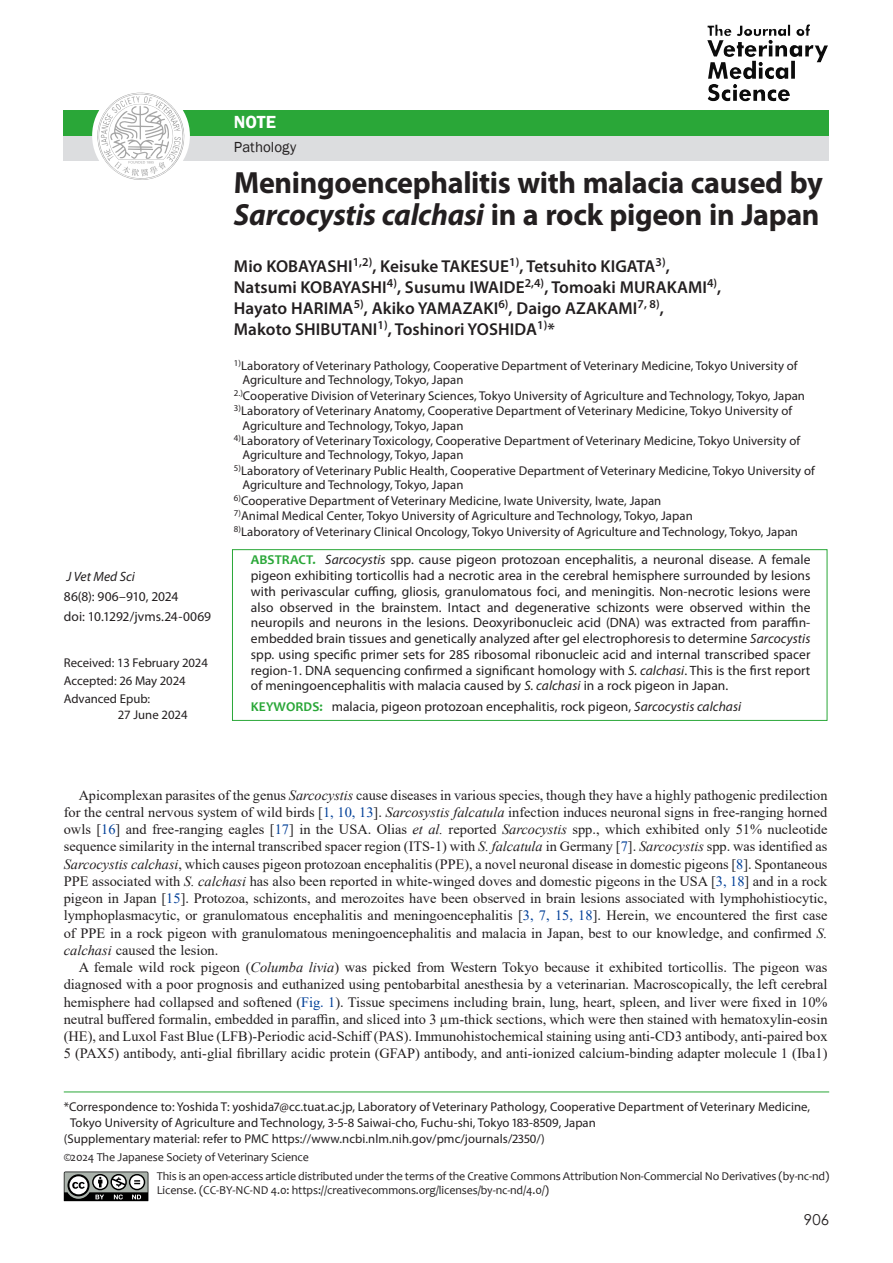
<style>
.page{position:relative;width:893px;height:1263px;background:#fff}
.page>*{position:absolute;margin:0;border:0;box-sizing:border-box;transform-origin:0 0}
.Article_Title{font:700 30.75px/32.2px "Myriad Pro";letter-spacing:-.01em;color:#231f20}
.Article_Type{font:600 18px "Franklin Gothic";color:#fff}
.Authors{font:600 17.25px/21px "Myriad Pro";letter-spacing:.005em;color:#231f20}
.Article_SubType{font:15px "Franklin Gothic";color:#231f20}
.t1{font:15px "Century Gothic";color:#231f20}
.Paragraph{font:14.25px/17.2px "Times New Roman";color:#231f20;text-align:justify}
.Abstract{font:13.5px/15.8px "Myriad Pro";letter-spacing:.005em;color:#231f20;text-align:justify}
.Keywords{font:13.5px "Myriad Pro";letter-spacing:.005em;color:#231f20}
.Del_Front_Meta{font:13.5px "Myriad Pro";letter-spacing:.005em;color:#231f20}
.Del_Front_Meta-2{font:italic 13.5px "Myriad Pro";color:#231f20}
.Affiliations{font:12.75px/14.2px "Myriad Pro";letter-spacing:.005em;color:#231f20}
.Correspondence{font:12.75px/15.8px "Myriad Pro";letter-spacing:.005em;color:#231f20}
.History{font:12.75px/15.8px "Myriad Pro";color:#231f20}
.Footnote{font:12px/13.5px "Candara";letter-spacing:-.01em;color:#231f20}
.Copyright{font:12px "Candara";letter-spacing:-.01em;color:#231f20}
.s1{font-style:italic}
.s2{font-family:"Candara";font-weight:700;color:#2aa738}
.s3{color:#003f98}
</style>
<div class="page">
<hr style="left:64px;top:1091px;width:765px;height:1px;background:#2aa738">
<div style="left:64px;top:136px;width:765px;height:25px;background:#dcdddf"></div>
<div style="left:64px;top:111px;width:765px;height:25px;background:#2aa738"></div>
<div style="left:92px;top:87px;width:98px;height:97px;background:#fff;border-radius:50%"></div>
<svg style="left:94px;top:92px;width:93px;height:88px"></svg>
<img style="left:707px;top:24px;width:106px;height:33px">
<div style="left:232px;top:549px;width:595px;height:172px;border:1px solid #2aa738"></div>
<svg style="left:64px;top:1171px;width:84px;height:30px"></svg>
<p class="Del_Front_Meta-2" style="left:66px;top:568px;width:70px">J Vet Med Sci</p>
<p class="Del_Front_Meta" style="left:64px;top:588px;width:116px">86(8): 906–910, 2024</p>
<p class="Del_Front_Meta" style="left:64px;top:608px;width:149px">doi: 10.1292/jvms.24-0069</p>
<p class="History" style="left:64px;top:655px;width:146px">Received: 13 February 2024</p>
<p class="History" style="left:64px;top:673px;width:124px">Accepted: 26 May 2024</p>
<p class="History" style="left:118px;top:691px;width:71px;text-indent:-54px">Advanced Epub:<br>27 June 2024</p>
<p class="Article_Type" style="left:234px;top:111px;width:44px">NOTE</p>
<p class="Article_SubType" style="left:234px;top:138px;width:64px">Pathology</p>
<p class="Article_Title" style="left:234px;top:165px;width:591px">Meningoencephalitis with malacia caused by<br><span class="s1">Sarcocystis calchasi</span> in a rock pigeon in Japan</p>
<p class="Authors" style="left:234px;top:255px;width:489px">Mio KOBAYASHI<sup>1,2)</sup>, Keisuke TAKESUE<sup>1)</sup>, Tetsuhito KIGATA<sup>3)</sup>, Natsumi KOBAYASHI<sup>4)</sup>, Susumu IWAIDE<sup>2,4)</sup>, Tomoaki MURAKAMI<sup>4)</sup>, Hayato HARIMA<sup>5)</sup>, Akiko YAMAZAKI<sup>6)</sup>, Daigo AZAKAMI<sup>7,</sup> <sup>8)</sup>, Makoto SHIBUTANI<sup>1)</sup>, Toshinori YOSHIDA<sup>1)</sup>*</p>
<p class="Affiliations" style="left:242px;top:358px;width:557px;text-indent:-9px"><sup>1)</sup>Laboratory of Veterinary Pathology, Cooperative Department of Veterinary Medicine, Tokyo University of<br>Agriculture and Technology, Tokyo, Japan</p>
<p class="Affiliations" style="left:234px;top:388px;width:573px"><sup>2.)</sup>Cooperative Division of Veterinary Sciences, Tokyo University of Agriculture and Technology, Tokyo, Japan</p>
<p class="Affiliations" style="left:242px;top:404px;width:551px;text-indent:-9px"><sup>3)</sup>Laboratory of Veterinary Anatomy, Cooperative Department of Veterinary Medicine, Tokyo University of<br>Agriculture and Technology, Tokyo, Japan</p>
<p class="Affiliations" style="left:242px;top:434px;width:559px;text-indent:-9px"><sup>4)</sup>Laboratory of Veterinary Toxicology, Cooperative Department of Veterinary Medicine, Tokyo University of<br>Agriculture and Technology, Tokyo, Japan</p>
<p class="Affiliations" style="left:242px;top:463px;width:574px;text-indent:-9px"><sup>5)</sup>Laboratory of Veterinary Public Health, Cooperative Department of Veterinary Medicine, Tokyo University of<br>Agriculture and Technology, Tokyo, Japan</p>
<p class="Affiliations" style="left:234px;top:493px;width:429px"><sup>6)</sup>Cooperative Department of Veterinary Medicine, Iwate University, Iwate, Japan</p>
<p class="Affiliations" style="left:234px;top:509px;width:460px"><sup>7)</sup>Animal Medical Center, Tokyo University of Agriculture and Technology, Tokyo, Japan</p>
<p class="Affiliations" style="left:234px;top:524px;width:566px"><sup>8)</sup>Laboratory of Veterinary Clinical Oncology, Tokyo University of Agriculture and Technology, Tokyo, Japan</p>
<p class="Abstract" style="left:251px;top:552px;width:561px"><span class="s2">ABSTRACT.</span> <span class="s1">Sarcocystis</span> spp. cause pigeon protozoan encephalitis, a neuronal disease. A female pigeon exhibiting torticollis had a necrotic area in the cerebral hemisphere surrounded by lesions with perivascular cuffing, gliosis, granulomatous foci, and meningitis. Non-necrotic lesions were also observed in the brainstem. Intact and degenerative schizonts were observed within the neuropils and neurons in the lesions. Deoxyribonucleic acid (DNA) was extracted from paraffin&shy;embedded brain tissues and genetically analyzed after gel electrophoresis to determine <span class="s1">Sarcocystis </span>spp. using specific primer sets for 28S ribosomal ribonucleic acid and internal transcribed spacer region-1. DNA sequencing confirmed a significant homology with <span class="s1">S. calchasi</span>. This is the first report of meningoencephalitis with malacia caused by <span class="s1">S. calchasi</span> in a rock pigeon in Japan.</p>
<p class="Keywords" style="left:251px;top:698px;width:492px"><span class="s2">KEYWORDS:</span> malacia, pigeon protozoan encephalitis, rock pigeon, <span class="s1">Sarcocystis calchasi</span></p>
<p class="Paragraph" style="left:64px;top:786px;width:765px;text-indent:15px">Apicomplexan parasites of the genus <span class="s1">Sarcocystis</span> cause diseases in various species, though they have a highly pathogenic predilection for the central nervous system of wild birds [<span class="s3">1, 10, 13</span>]. <span class="s1">Sarcosystis falcatula</span> infection induces neuronal signs in free-ranging horned owls [<span class="s3">16</span>] and free-ranging eagles [<span class="s3">17</span>] in the USA. Olias <span class="s1">et al.</span> reported <span class="s1">Sarcocystis</span> spp., which exhibited only 51% nucleotide sequence similarity in the internal transcribed spacer region (ITS-1) with <span class="s1">S. falcatula</span> in Germany [<span class="s3">7</span>]. <span class="s1">Sarcocystis</span> spp. was identified as <span class="s1">Sarcocystis calchasi</span>, which causes pigeon protozoan encephalitis (PPE), a novel neuronal disease in domestic pigeons [<span class="s3">8</span>]. Spontaneous PPE associated with <span class="s1">S. calchasi</span> has also been reported in white-winged doves and domestic pigeons in the USA [<span class="s3">3, 18</span>] and in a rock pigeon in Japan [<span class="s3">15</span>]. Protozoa, schizonts, and merozoites have been observed in brain lesions associated with lymphohistiocytic, lymphoplasmacytic, or granulomatous encephalitis and meningoencephalitis [<span class="s3">3, 7, 15, 18</span>]. Herein, we encountered the first case of PPE in a rock pigeon with granulomatous meningoencephalitis and malacia in Japan, best to our knowledge, and confirmed <span class="s1">S. calchasi</span> caused the lesion.</p>
<p class="Paragraph" style="left:64px;top:958px;width:765px;text-indent:15px">A female wild rock pigeon (<span class="s1">Columba livia</span>) was picked from Western Tokyo because it exhibited torticollis. The pigeon was diagnosed with a poor prognosis and euthanized using pentobarbital anesthesia by a veterinarian. Macroscopically, the left cerebral hemisphere had collapsed and softened (<span class="s3">Fig. 1</span>). Tissue specimens including brain, lung, heart, spleen, and liver were fixed in 10% neutral buffered formalin, embedded in paraffin, and sliced into 3 µm-thick sections, which were then stained with hematoxylin-eosin (HE), and Luxol Fast Blue (LFB)-Periodic acid-Schiff (PAS). Immunohistochemical staining using anti-CD3 antibody, anti-paired box 5 (PAX5) antibody, anti-glial fibrillary acidic protein (GFAP) antibody, and anti-ionized calcium-binding adapter molecule 1 (Iba1)</p>
<p class="Correspondence" style="left:70px;top:1099px;width:741px;text-indent:-6px">*Correspondence to: Yoshida T: yoshida7@cc.tuat.ac.jp, Laboratory of Veterinary Pathology, Cooperative Department of Veterinary Medicine,<br>Tokyo University of Agriculture and Technology, 3-5-8 Saiwai-cho, Fuchu-shi, Tokyo 183-8509, Japan</p>
<p class="Correspondence" style="left:64px;top:1130px;width:482px">(Supplementary material: refer to PMC https://www.ncbi.nlm.nih.gov/pmc/journals/2350/)</p>
<p class="Copyright" style="left:64px;top:1149px;width:247px">©2024 The Japanese Society of Veterinary Science</p>
<p class="Footnote" style="left:157px;top:1169px;width:674px">This is an open-access article distributed under the terms of the Creative Commons Attribution Non-Commercial No Derivatives (by-nc-nd)<br>License. (CC-BY-NC-ND 4.0: https://creativecommons.org/licenses/by-nc-nd/4.0/)</p>
<p class="t1" style="left:804px;top:1209px;width:27px">906</p>
</div>
